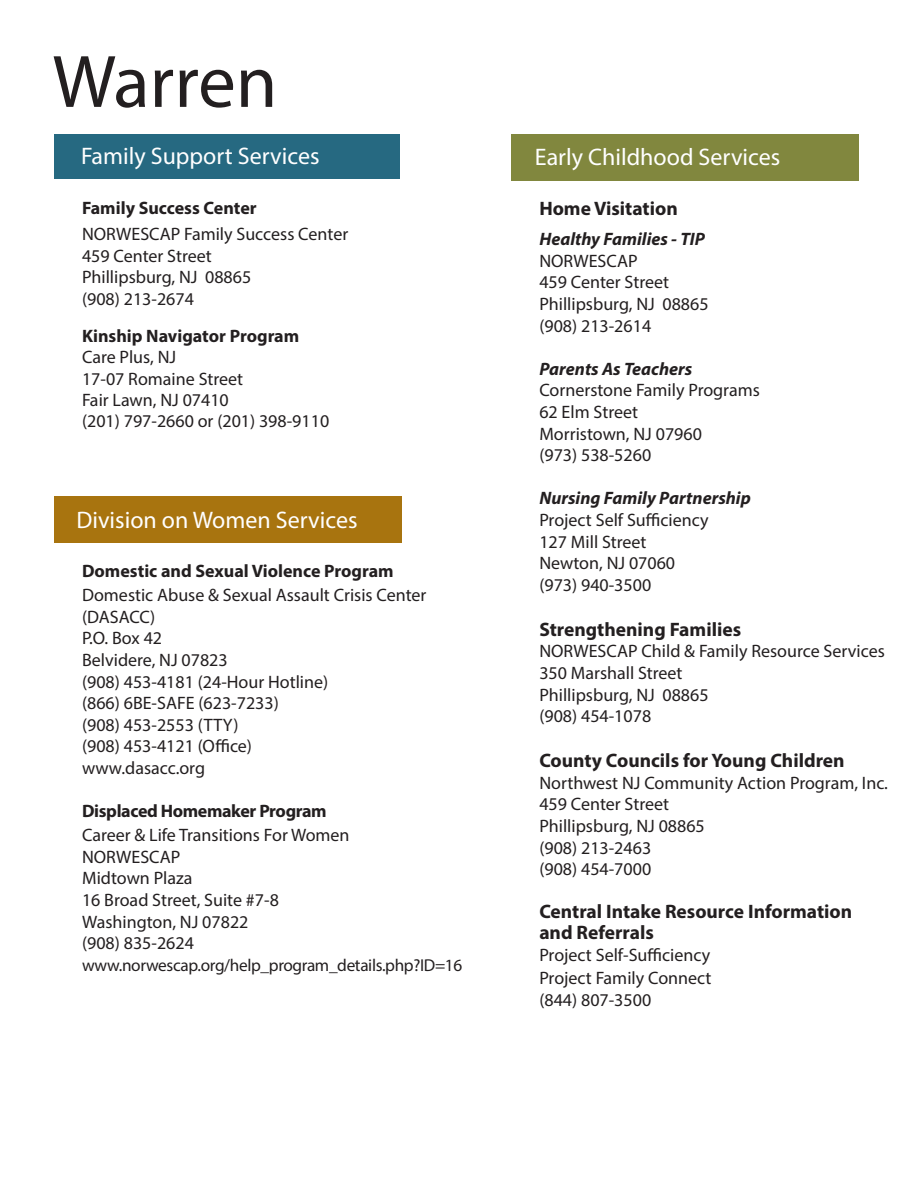
<style>
.page{position:relative;width:918px;height:1188px;background:#fff}
.page>*{position:absolute;margin:0;border:0;box-sizing:border-box;transform-origin:0 0}
.t1{font:75px "Myriad Pro";color:#231f20}
.t2{font:24px "Myriad Pro";color:#fff}
.t3{font:700 19.5px/21px "Myriad Pro";color:#231f20}
.t4{font:18px/21.6px "Myriad Pro";color:#231f20}
.t5{font:700 18px "Myriad Pro";color:#231f20}
.t6{font:italic 700 18px "Myriad Pro";color:#231f20}
.t7{font:700 18px "Myriad Pro";letter-spacing:-.02em;color:#231f20}
.t8{font:17.25px "Myriad Pro";letter-spacing:-.02em;color:#231f20}
</style>
<div class="page">
<div style="left:54px;top:134px;width:345px;height:45px;background:#266981"></div>
<div style="left:54px;top:496px;width:348px;height:47px;background:#a8740f"></div>
<div style="left:511px;top:135px;width:348px;height:46px;background:#81873e"></div>
<h1 class="t1" style="left:52px;top:35px;width:226px">Warren</h1>
<h2 class="t2" style="left:81px;top:141px;width:240px">Family Support Services</h2>
<p class="t5" style="left:82px;top:196px;width:176px">Family Success Center</p>
<p class="t4" style="left:82px;top:223px;width:268px">NORWESCAP Family Success Center<br>459 Center Street<br>Phillipsburg, NJ 08865<br>(908) 213-2674</p>
<p class="t5" style="left:82px;top:324px;width:219px">Kinship Navigator Program</p>
<p class="t4" style="left:82px;top:346px;width:249px">Care Plus, NJ<br>17-07 Romaine Street<br>Fair Lawn, NJ 07410<br>(201) 797-2660 or (201) 398-9110</p>
<h2 class="t2" style="left:76px;top:505px;width:283px">Division on Women Services</h2>
<p class="t5" style="left:82px;top:559px;width:313px">Domestic and Sexual Violence Program</p>
<p class="t4" style="left:82px;top:584px;width:346px">Domestic Abuse &amp; Sexual Assault Crisis Center (DASACC)<br>P.O. Box 42<br>Belvidere, NJ 07823<br>(908) 453-4181 (24-Hour Hotline)<br>(866) 6BE-SAFE (623-7233)<br>(908) 453-2553 (TTY)<br>(908) 453-4121 (Office)<br>www.dasacc.org</p>
<p class="t7" style="left:82px;top:799px;width:246px">Displaced Homemaker Program</p>
<p class="t4" style="left:82px;top:824px;width:269px">Career &amp; Life Transitions For Women<br>NORWESCAP<br>Midtown Plaza<br>16 Broad Street, Suite #7-8<br>Washington, NJ 07822<br>(908) 835-2624</p>
<p class="t8" style="left:82px;top:954px;width:382px">www.norwescap.org/help_program_details.php?ID=16</p>
<h2 class="t2" style="left:535px;top:142px;width:247px">Early Childhood Services</h2>
<p class="t3" style="left:539px;top:198px;width:140px">Home Visitation</p>
<p class="t6" style="left:539px;top:227px;width:167px">Healthy Families - TIP</p>
<p class="t4" style="left:539px;top:250px;width:171px">NORWESCAP<br>459 Center Street<br>Phillipsburg, NJ 08865 (908) 213-2614</p>
<p class="t6" style="left:539px;top:357px;width:154px">Parents As Teachers</p>
<p class="t4" style="left:539px;top:379px;width:222px">Cornerstone Family Programs<br>62 Elm Street<br>Morristown, NJ 07960<br>(973) 538-5260</p>
<p class="t6" style="left:539px;top:487px;width:213px">Nursing Family Partnership</p>
<p class="t4" style="left:539px;top:509px;width:171px">Project Self Sufficiency<br>127 Mill Street<br>Newton, NJ 07060 (973) 940-3500</p>
<p class="t3" style="left:539px;top:618px;width:203px">Strengthening Families</p>
<p class="t4" style="left:539px;top:640px;width:347px">NORWESCAP Child &amp; Family Resource Services<br>350 Marshall Street<br>Phillipsburg, NJ 08865<br>(908) 454-1078</p>
<p class="t3" style="left:539px;top:750px;width:307px">County Councils for Young Children</p>
<p class="t4" style="left:539px;top:772px;width:350px">Northwest NJ Community Action Program, Inc.<br>459 Center Street<br>Phillipsburg, NJ 08865<br>(908) 213-2463<br>(908) 454-7000</p>
<p class="t3" style="left:539px;top:900px;width:314px">Central Intake Resource Information and Referrals</p>
<p class="t4" style="left:539px;top:944px;width:174px;line-height:22.5px;text-align:justify">Project Self-Sufficiency Project Family Connect (844) 807-3500</p>
</div>
